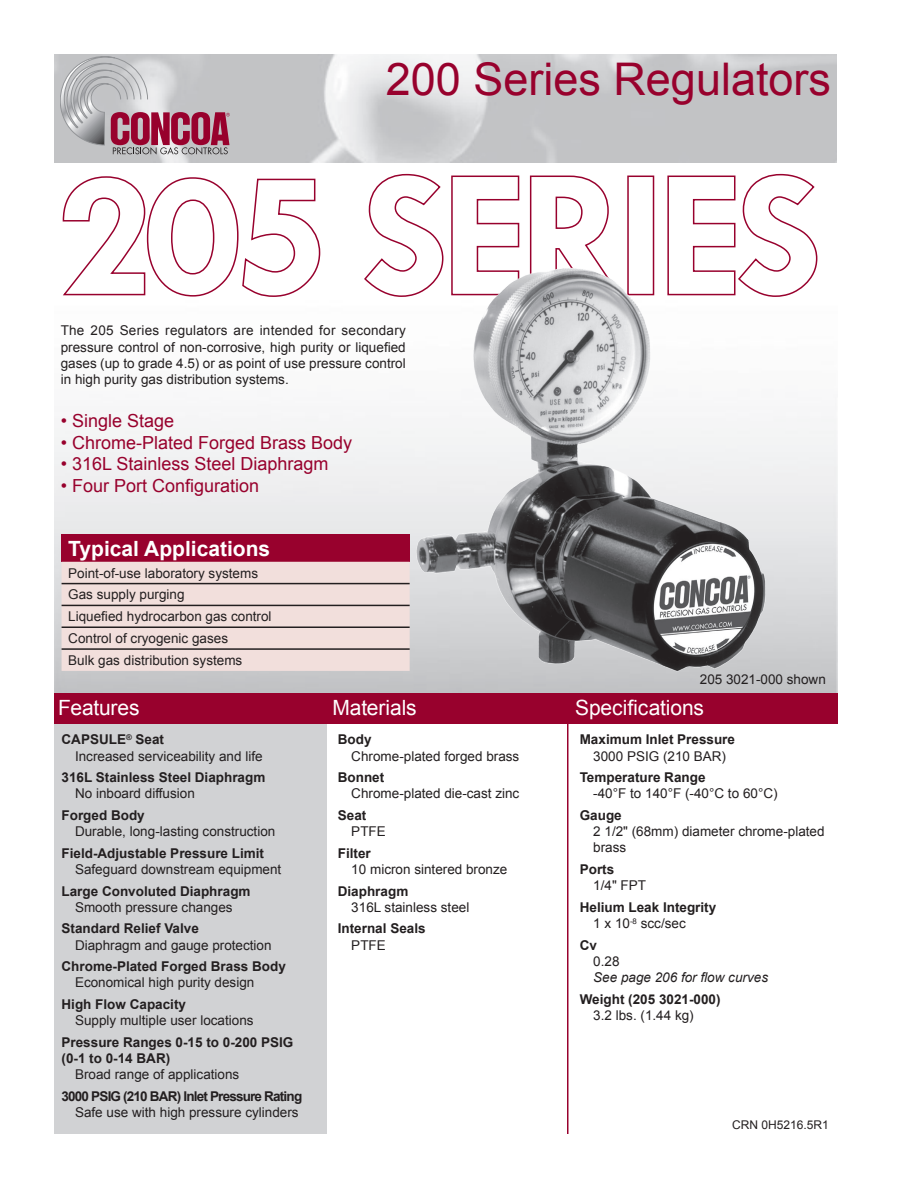
<style>
.page{position:relative;width:918px;height:1188px;background:#fff}
.page>*{position:absolute;margin:0;border:0;box-sizing:border-box;transform-origin:0 0}
.t1{font:45px "Arial";color:#98012d}
.t2{font:21px "Arial";letter-spacing:-.005em;color:#fff}
.t3{font:700 21px "Arial";color:#fff}
.t4{font:18px "Arial";color:#98012d}
.t5{font:13.5px/16.2px "Arial";color:#231f20}
.t6{font:700 13.5px "Arial";color:#231f20}
.t7{font:700 13.5px "Arial";letter-spacing:-.06em;color:#231f20}
.t8{font:italic 13.5px "Arial";color:#231f20}
.t9{font:12px "Arial";color:#231f20}
</style>
<div class="page">
<img style="left:54px;top:54px;width:783px;height:108px">
<svg style="left:60px;top:56px;width:170px;height:99px;background:#baa4ac"></svg>
<img style="left:54px;top:230px;width:783px;height:463px">
<div style="left:54px;top:700px;width:272px;height:434px;background:#d1d2d4"></div>
<hr style="left:567px;top:715px;width:1px;height:419px;background:#98012d">
<div style="left:54px;top:693px;width:783px;height:31px;background:#98012d"></div>
<svg style="left:61px;top:176px;width:260px;height:122px"></svg>
<svg style="left:363px;top:173px;width:81px;height:125px"></svg>
<svg style="left:450px;top:175px;width:70px;height:74px"></svg>
<svg style="left:529px;top:175px;width:93px;height:74px"></svg>
<div style="left:627px;top:176px;width:27px;height:119px;border:2px solid #98012d"></div>
<svg style="left:667px;top:173px;width:151px;height:125px"></svg>
<div style="left:62px;top:534px;width:348px;height:28px;background:#98012d"></div>
<div style="left:62px;top:562px;width:348px;height:109px;background:#f2dfdc"></div>
<hr style="left:62px;top:626px;width:348px;height:2px;background:#231f20">
<hr style="left:62px;top:648px;width:348px;height:2px;background:#231f20">
<hr style="left:62px;top:583px;width:348px;height:1px;background:#231f20">
<hr style="left:62px;top:605px;width:348px;height:1px;background:#231f20">
<img style="left:410px;top:249px;width:371px;height:429px">
<h1 class="t1" style="left:386px;top:50px;width:447px">200 Series Regulators</h1>
<p class="t5" style="left:61px;top:323px;width:347px;text-align:justify">The 205 Series regulators are intended for secondary pressure control of non-corrosive, high purity or liquefied gases (up to grade 4.5) or as point of use pressure control in high purity gas distribution systems.</p>
<p class="t4" style="left:61px;top:409px;width:115px">• Single Stage</p>
<p class="t4" style="left:61px;top:431px;width:293px">• Chrome-Plated Forged Brass Body</p>
<p class="t4" style="left:61px;top:452px;width:269px">• 316L Stainless Steel Diaphragm</p>
<p class="t4" style="left:61px;top:474px;width:200px">• Four Port Configuration</p>
<p class="t3" style="left:68px;top:534px;width:203px">Typical Applications</p>
<p class="t5" style="left:68px;top:565px;width:191px">Point-of-use laboratory systems</p>
<p class="t5" style="left:68px;top:587px;width:118px">Gas supply purging</p>
<p class="t5" style="left:68px;top:609px;width:205px">Liquefied hydrocarbon gas control</p>
<p class="t5" style="left:68px;top:630px;width:161px">Control of cryogenic gases</p>
<p class="t5" style="left:68px;top:652px;width:176px">Bulk gas distribution systems</p>
<p class="t5" style="left:700px;top:671px;width:128px">205 3021-000 shown</p>
<h2 class="t2" style="left:58px;top:694px;width:83px">Features</h2>
<h2 class="t2" style="left:332px;top:694px;width:86px">Materials</h2>
<h2 class="t2" style="left:575px;top:694px;width:130px">Specifications</h2>
<p class="t6" style="left:62px;top:731px;width:104px">CAPSULE<sup>®</sup> Seat</p>
<p class="t5" style="left:75px;top:748px;width:189px">Increased serviceability and life</p>
<p class="t6" style="left:62px;top:769px;width:205px">316L Stainless Steel Diaphragm</p>
<p class="t5" style="left:75px;top:786px;width:121px">No inboard diffusion</p>
<p class="t6" style="left:62px;top:806px;width:85px">Forged Body</p>
<p class="t5" style="left:75px;top:824px;width:202px">Durable, long-lasting construction</p>
<p class="t6" style="left:62px;top:844px;width:204px">Field-Adjustable Pressure Limit</p>
<p class="t5" style="left:75px;top:861px;width:208px">Safeguard downstream equipment</p>
<p class="t6" style="left:62px;top:882px;width:191px">Large Convoluted Diaphragm</p>
<p class="t5" style="left:75px;top:899px;width:159px">Smooth pressure changes</p>
<p class="t6" style="left:62px;top:920px;width:139px">Standard Relief Valve</p>
<p class="t5" style="left:75px;top:937px;width:198px">Diaphragm and gauge protection</p>
<p class="t6" style="left:62px;top:958px;width:226px">Chrome-Plated Forged Brass Body</p>
<p class="t5" style="left:75px;top:975px;width:181px">Economical high purity design</p>
<p class="t6" style="left:62px;top:995px;width:126px">High Flow Capacity</p>
<p class="t5" style="left:75px;top:1013px;width:180px">Supply multiple user locations</p>
<p class="t6" style="left:62px;top:1033px;width:233px">Pressure Ranges 0-15 to 0-200 PSIG</p>
<p class="t6" style="left:62px;top:1049px;width:110px">(0-1 to 0-14 BAR)</p>
<p class="t5" style="left:75px;top:1067px;width:166px">Broad range of applications</p>
<p class="t7" style="left:62px;top:1087px;width:242px">3000 PSIG (210 BAR) Inlet Pressure Rating</p>
<p class="t5" style="left:75px;top:1104px;width:225px">Safe use with high pressure cylinders</p>
<p class="t6" style="left:338px;top:731px;width:35px">Body</p>
<p class="t5" style="left:351px;top:748px;width:170px">Chrome-plated forged brass</p>
<p class="t6" style="left:338px;top:769px;width:48px">Bonnet</p>
<p class="t5" style="left:351px;top:786px;width:170px">Chrome-plated die-cast zinc</p>
<p class="t6" style="left:338px;top:806px;width:30px">Seat</p>
<p class="t5" style="left:351px;top:824px;width:36px">PTFE</p>
<p class="t6" style="left:338px;top:844px;width:35px">Filter</p>
<p class="t5" style="left:351px;top:861px;width:158px">10 micron sintered bronze</p>
<p class="t6" style="left:338px;top:882px;width:72px">Diaphragm</p>
<p class="t5" style="left:351px;top:899px;width:120px">316L stainless steel</p>
<p class="t6" style="left:338px;top:920px;width:89px">Internal Seals</p>
<p class="t5" style="left:351px;top:937px;width:36px">PTFE</p>
<p class="t6" style="left:580px;top:731px;width:157px">Maximum Inlet Pressure</p>
<p class="t5" style="left:593px;top:748px;width:134px">3000 PSIG (210 BAR)</p>
<p class="t6" style="left:580px;top:769px;width:127px">Temperature Range</p>
<p class="t5" style="left:593px;top:786px;width:186px">-40°F to 140°F (-40°C to 60°C)</p>
<p class="t6" style="left:580px;top:806px;width:44px">Gauge</p>
<p class="t5" style="left:593px;top:824px;width:233px">2 1/2" (68mm) diameter chrome-plated brass</p>
<p class="t6" style="left:580px;top:860px;width:36px">Ports</p>
<p class="t5" style="left:593px;top:878px;width:54px">1/4" FPT</p>
<p class="t6" style="left:580px;top:898px;width:138px">Helium Leak Integrity</p>
<p class="t5" style="left:593px;top:915px;width:94px">1 x 10<sup>-8</sup> scc/sec</p>
<p class="t6" style="left:580px;top:936px;width:19px">Cv</p>
<p class="t5" style="left:593px;top:953px;width:28px">0.28</p>
<p class="t8" style="left:593px;top:969px;width:176px">See page 206 for flow curves</p>
<p class="t6" style="left:580px;top:990px;width:142px">Weight (205 3021-000)</p>
<p class="t5" style="left:593px;top:1007px;width:102px">3.2 lbs. (1.44 kg)</p>
<p class="t9" style="left:732px;top:1117px;width:98px">CRN 0H5216.5R1</p>
</div>
